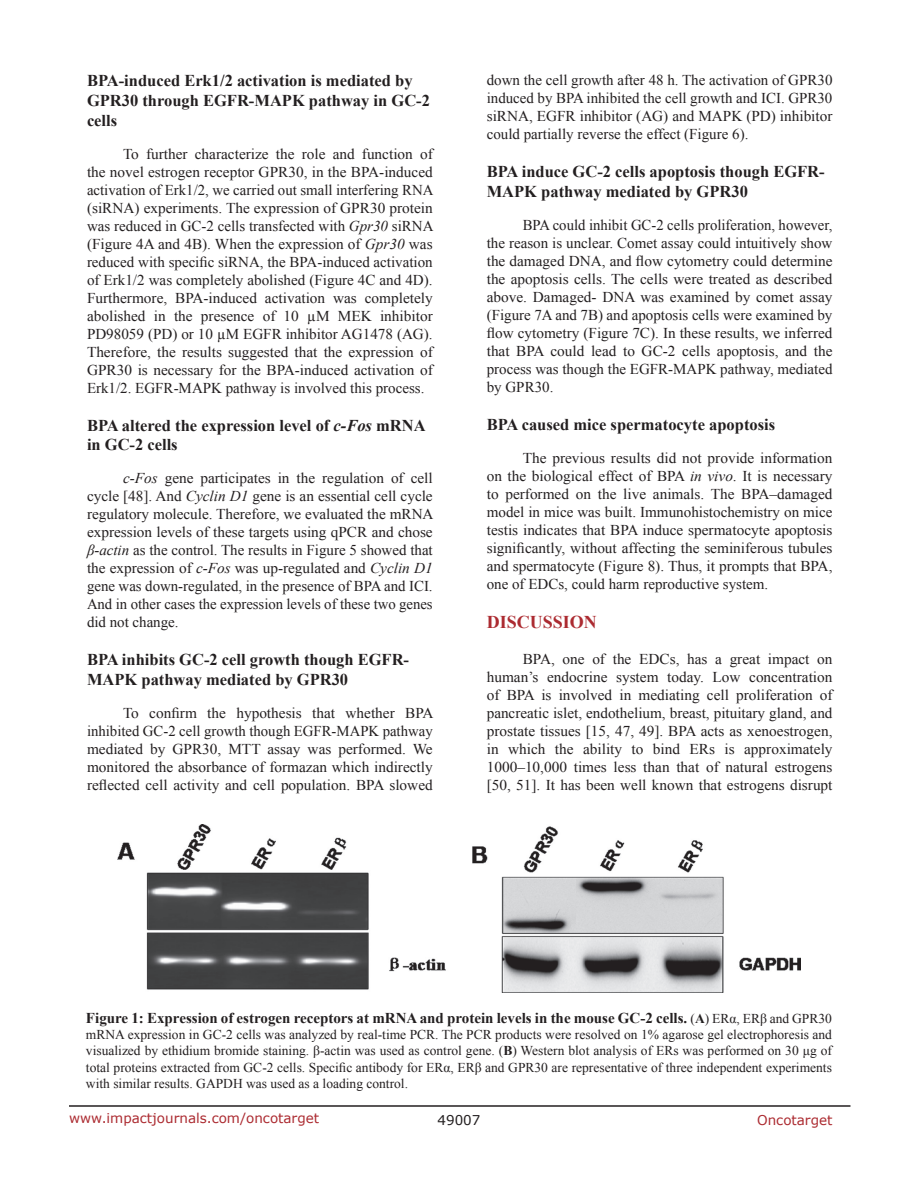
<style>
.page{position:relative;width:918px;height:1188px;background:#fff}
.page>*{position:absolute;margin:0;border:0;box-sizing:border-box;transform-origin:0 0}
.Heading{font:700 18px "Times New Roman";color:#ac2b31}
.SubHeading_middle{font:700 16.5px/19.8px "Times New Roman";color:#231f20}
.BodyText{font:15px/18px "Times New Roman";color:#231f20;text-align:justify}
.FigureText{font:700 15px "Times New Roman";color:#231f20}
.FigureText-2{font:13.5px/16.2px "Times New Roman";color:#231f20;text-align:justify}
.t1{font:13.5px "Verdana";color:#ac2b31}
.t2{font:13.5px "Verdana";color:#231f20}
.s1{font-style:italic}
.s2{font-weight:400;font-size:13.5px}
.s3{font-size:13.5px}
.s4{font-weight:700}
</style>
<div class="page">
<hr style="left:69px;top:1105px;width:781px;height:2px;background:#231f20">
<img style="left:117px;top:825px;width:684px;height:168px">
<p class="SubHeading_middle" style="left:87px;top:70px;width:345px">BPA-induced Erk1/2 activation is mediated by<br>GPR30 through EGFR-MAPK pathway in GC-2 cells</p>
<p class="BodyText" style="left:87px;top:145px;width:348px;text-indent:36px">To further characterize the role and function of the novel estrogen receptor GPR30, in the BPA-induced activation of Erk1/2, we carried out small interfering RNA (siRNA) experiments. The expression of GPR30 protein was reduced in GC-2 cells transfected with <span class="s1">Gpr30</span> siRNA (Figure 4A and 4B). When the expression of <span class="s1">Gpr30</span> was reduced with specific siRNA, the BPA-induced activation of Erk1/2 was completely abolished (Figure 4C and 4D).<br>Furthermore, BPA-induced activation was completely abolished in the presence of 10 µM MEK inhibitor PD98059 (PD) or 10 µM EGFR inhibitor AG1478 (AG).<br>Therefore, the results suggested that the expression of GPR30 is necessary for the BPA-induced activation of Erk1/2. EGFR-MAPK pathway is involved this process.</p>
<p class="SubHeading_middle" style="left:87px;top:415px;width:340px">BPA altered the expression level of <span class="s1">c-Fos</span> mRNA in GC-2 cells</p>
<p class="BodyText" style="left:87px;top:469px;width:348px;text-indent:36px"><span class="s1">c-Fos</span> gene participates in the regulation of cell cycle [48]. And <span class="s1">Cyclin D1</span> gene is an essential cell cycle regulatory molecule. Therefore, we evaluated the mRNA expression levels of these targets using qPCR and chose <span class="s1">β-actin</span> as the control. The results in Figure 5 showed that the expression of <span class="s1">c-Fos</span> was up-regulated and <span class="s1">Cyclin D1 </span>gene was down-regulated, in the presence of BPA and ICI.<br>And in other cases the expression levels of these two genes did not change.</p>
<p class="SubHeading_middle" style="left:87px;top:649px;width:324px">BPA inhibits GC-2 cell growth though EGFR-<br>MAPK pathway mediated by GPR30</p>
<p class="BodyText" style="left:87px;top:704px;width:348px;text-indent:36px">To confirm the hypothesis that whether BPA inhibited GC-2 cell growth though EGFR-MAPK pathway mediated by GPR30, MTT assay was performed. We monitored the absorbance of formazan which indirectly reflected cell activity and cell population. BPA slowed</p>
<p class="BodyText" style="left:487px;top:71px;width:347px">down the cell growth after 48 h. The activation of GPR30 induced by BPA inhibited the cell growth and ICI. GPR30 siRNA, EGFR inhibitor (AG) and MAPK (PD) inhibitor could partially reverse the effect (Figure 6).</p>
<p class="SubHeading_middle" style="left:487px;top:161px;width:339px">BPA induce GC-2 cells apoptosis though EGFR-<br>MAPK pathway mediated by GPR30</p>
<p class="BodyText" style="left:487px;top:216px;width:347px;text-indent:36px">BPA could inhibit GC-2 cells proliferation, however, the reason is unclear. Comet assay could intuitively show the damaged DNA, and flow cytometry could determine the apoptosis cells. The cells were treated as described above. Damaged- DNA was examined by comet assay (Figure 7A and 7B) and apoptosis cells were examined by flow cytometry (Figure 7C). In these results, we inferred that BPA could lead to GC-2 cells apoptosis, and the process was though the EGFR-MAPK pathway, mediated by GPR30.</p>
<p class="SubHeading_middle" style="left:487px;top:414px;width:290px">BPA caused mice spermatocyte apoptosis</p>
<p class="BodyText" style="left:487px;top:449px;width:347px;text-indent:36px">The previous results did not provide information on the biological effect of BPA <span class="s1">in vivo</span>. It is necessary to performed on the live animals. The BPA–damaged model in mice was built. Immunohistochemistry on mice testis indicates that BPA induce spermatocyte apoptosis significantly, without affecting the seminiferous tubules and spermatocyte (Figure 8). Thus, it prompts that BPA, one of EDCs, could harm reproductive system.</p>
<p class="Heading" style="left:487px;top:610px;width:112px">DISCUSSION</p>
<p class="BodyText" style="left:487px;top:650px;width:347px;text-indent:36px">BPA, one of the EDCs, has a great impact on human’s endocrine system today. Low concentration of BPA is involved in mediating cell proliferation of pancreatic islet, endothelium, breast, pituitary gland, and prostate tissues [15, 47, 49]. BPA acts as xenoestrogen, in which the ability to bind ERs is approximately 1000–10,000 times less than that of natural estrogens [50, 51]. It has been well known that estrogens disrupt</p>
<p class="FigureText" style="left:86px;top:1008px;width:747px">Figure 1: Expression of estrogen receptors at mRNA and protein levels in the mouse GC-2 cells. <span class="s2">(</span><span class="s3">A</span><span class="s2">) ERα, ERβ and GPR30</span></p>
<p class="FigureText-2" style="left:86px;top:1026px;width:748px">mRNA expression in GC-2 cells was analyzed by real-time PCR. The PCR products were resolved on 1% agarose gel electrophoresis and visualized by ethidium bromide staining. β-actin was used as control gene. (<span class="s4">B</span>) Western blot analysis of ERs was performed on 30 μg of total proteins extracted from GC-2 cells. Specific antibody for ERα, ERβ and GPR30 are representative of three independent experiments with similar results. GAPDH was used as a loading control.</p>
<p class="t1" style="left:69px;top:1109px;width:252px">www.impactjournals.com/oncotarget</p>
<p class="t2" style="left:438px;top:1111px;width:44px">49007</p>
<p class="t1" style="left:757px;top:1111px;width:77px">Oncotarget</p>
</div>
